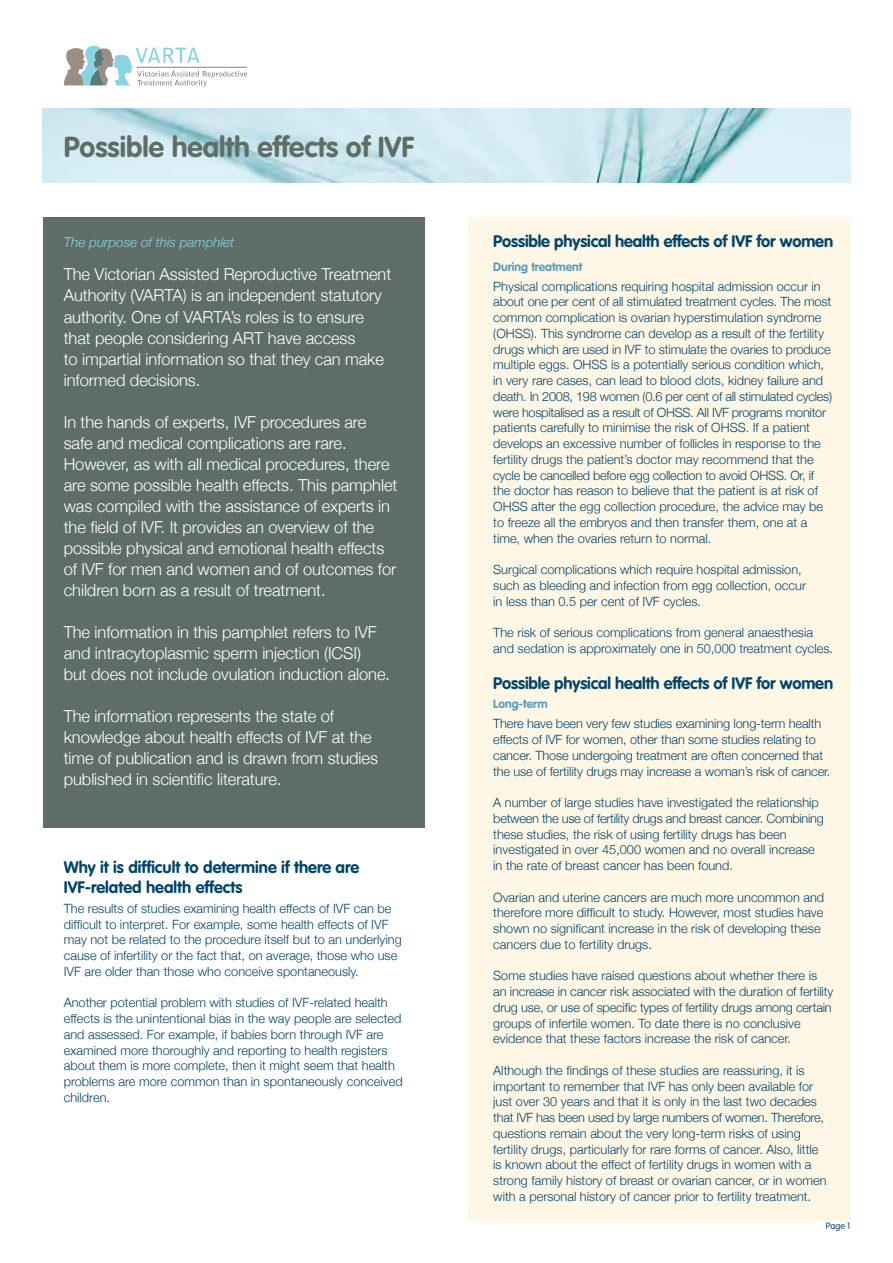
<style>
.page{position:relative;width:893px;height:1263px;background:#fff}
.page>*{position:absolute;margin:0;border:0;box-sizing:border-box;transform-origin:0 0}
.t1{font:700 28.5px "VAG Rounded";color:#5e6e66}
.t2{font:300 16.5px/21px "Helvetica Neue";letter-spacing:-.005em;color:#fff}
.t3{font:700 16.5px/19.5px "VAG Rounded";letter-spacing:-.01em;color:#00446a}
.t4{font:italic 300 13.5px "Helvetica Neue";color:#89d4e3}
.t5{font:300 12.75px/15.8px "Helvetica Neue";color:#00446a}
.t6{font:700 12px "VAG Rounded";color:#569bbe}
.t7{font:300 9px "VAG Rounded";color:#00446a}
</style>
<div class="page">
<div style="left:468px;top:217px;width:382px;height:1003px;background:#fff7e5"></div>
<div style="left:43px;top:217px;width:381px;height:611px;background:#5e6e66"></div>
<svg style="left:64px;top:46px;width:183px;height:41px"></svg>
<img style="left:43px;top:108px;width:807px;height:75px">
<p class="t1" style="left:64px;top:130px;width:352px">Possible health effects of IVF</p>
<p class="t4" style="left:64px;top:231px;width:172px">The purpose of this pamphlet</p>
<p class="t2" style="left:64px;top:263px;width:329px">The Victorian Assisted Reproductive Treatment Authority (VARTA) is an independent statutory authority. One of VARTA’s roles is to ensure that people considering ART have access<br>to impartial information so that they can make informed decisions.</p>
<p class="t2" style="left:64px;top:410px;width:335px">In the hands of experts, IVF procedures are safe and medical complications are rare.<br>However, as with all medical procedures, there are some possible health effects. This pamphlet was compiled with the assistance of experts in the field of IVF. It provides an overview of the possible physical and emotional health effects of IVF for men and women and of outcomes for children born as a result of treatment.</p>
<p class="t2" style="left:64px;top:620px;width:328px">The information in this pamphlet refers to IVF and intracytoplasmic sperm injection (ICSI)<br>but does not include ovulation induction alone.</p>
<p class="t2" style="left:64px;top:704px;width:316px">The information represents the state of knowledge about health effects of IVF at the time of publication and is drawn from studies published in scientific literature.</p>
<p class="t3" style="left:64px;top:858px;width:297px">Why it is difficult to determine if there are<br>IVF-related health effects</p>
<p class="t5" style="left:64px;top:900px;width:339px">The results of studies examining health effects of IVF can be difficult to interpret. For example, some health effects of IVF may not be related to the procedure itself but to an underlying cause of infertility or the fact that, on average, those who use IVF are older than those who conceive spontaneously.</p>
<p class="t5" style="left:64px;top:994px;width:340px">Another potential problem with studies of IVF-related health effects is the unintentional bias in the way people are selected and assessed. For example, if babies born through IVF are examined more thoroughly and reporting to health registers about them is more complete, then it might seem that health problems are more common than in spontaneously conceived children.</p>
<p class="t3" style="left:493px;top:231px;width:341px">Possible physical health effects of IVF for women</p>
<p class="t6" style="left:493px;top:259px;width:91px">During treatment</p>
<p class="t5" style="left:493px;top:277px;width:340px">Physical complications requiring hospital admission occur in about one per cent of all stimulated treatment cycles. The most common complication is ovarian hyperstimulation syndrome (OHSS). This syndrome can develop as a result of the fertility drugs which are used in IVF to stimulate the ovaries to produce multiple eggs. OHSS is a potentially serious condition which, in very rare cases, can lead to blood clots, kidney failure and death. In 2008, 198 women (0.6 per cent of all stimulated cycles) were hospitalised as a result of OHSS. All IVF programs monitor patients carefully to minimise the risk of OHSS. If a patient develops an excessive number of follicles in response to the fertility drugs the patient’s doctor may recommend that the cycle be cancelled before egg collection to avoid OHSS. Or, if the doctor has reason to believe that the patient is at risk of OHSS after the egg collection procedure, the advice may be to freeze all the embryos and then transfer them, one at a time, when the ovaries return to normal.</p>
<p class="t5" style="left:493px;top:561px;width:314px">Surgical complications which require hospital admission, such as bleeding and infection from egg collection, occur in less than 0.5 per cent of IVF cycles.</p>
<p class="t5" style="left:493px;top:624px;width:341px">The risk of serious complications from general anaesthesia and sedation is approximately one in 50,000 treatment cycles.</p>
<p class="t3" style="left:493px;top:673px;width:341px">Possible physical health effects of IVF for women</p>
<p class="t6" style="left:493px;top:697px;width:56px">Long-term</p>
<p class="t5" style="left:493px;top:715px;width:339px">There have been very few studies examining long-term health effects of IVF for women, other than some studies relating to cancer. Those undergoing treatment are often concerned that the use of fertility drugs may increase a woman’s risk of cancer.</p>
<p class="t5" style="left:493px;top:794px;width:332px">A number of large studies have investigated the relationship between the use of fertility drugs and breast cancer. Combining these studies, the risk of using fertility drugs has been investigated in over 45,000 women and no overall increase in the rate of breast cancer has been found.</p>
<p class="t5" style="left:493px;top:888px;width:332px">Ovarian and uterine cancers are much more uncommon and therefore more difficult to study. However, most studies have shown no significant increase in the risk of developing these cancers due to fertility drugs.</p>
<p class="t5" style="left:493px;top:967px;width:342px">Some studies have raised questions about whether there is an increase in cancer risk associated with the duration of fertility drug use, or use of specific types of fertility drugs among certain</p>
<p class="t5" style="left:493px;top:1014px;width:309px">groups of infertile women. To date there is no conclusive evidence that these factors increase the risk of cancer.</p>
<p class="t5" style="left:493px;top:1062px;width:335px">Although the findings of these studies are reassuring, it is important to remember that IVF has only been available for just over 30 years and that it is only in the last two decades that IVF has been used by large numbers of women. Therefore, questions remain about the very long-term risks of using fertility drugs, particularly for rare forms of cancer. Also, little is known about the effect of fertility drugs in women with a strong family history of breast or ovarian cancer, or in women with a personal history of cancer prior to fertility treatment.</p>
<p class="t7" style="left:826px;top:1221px;width:26px">Page 1</p>
</div>
